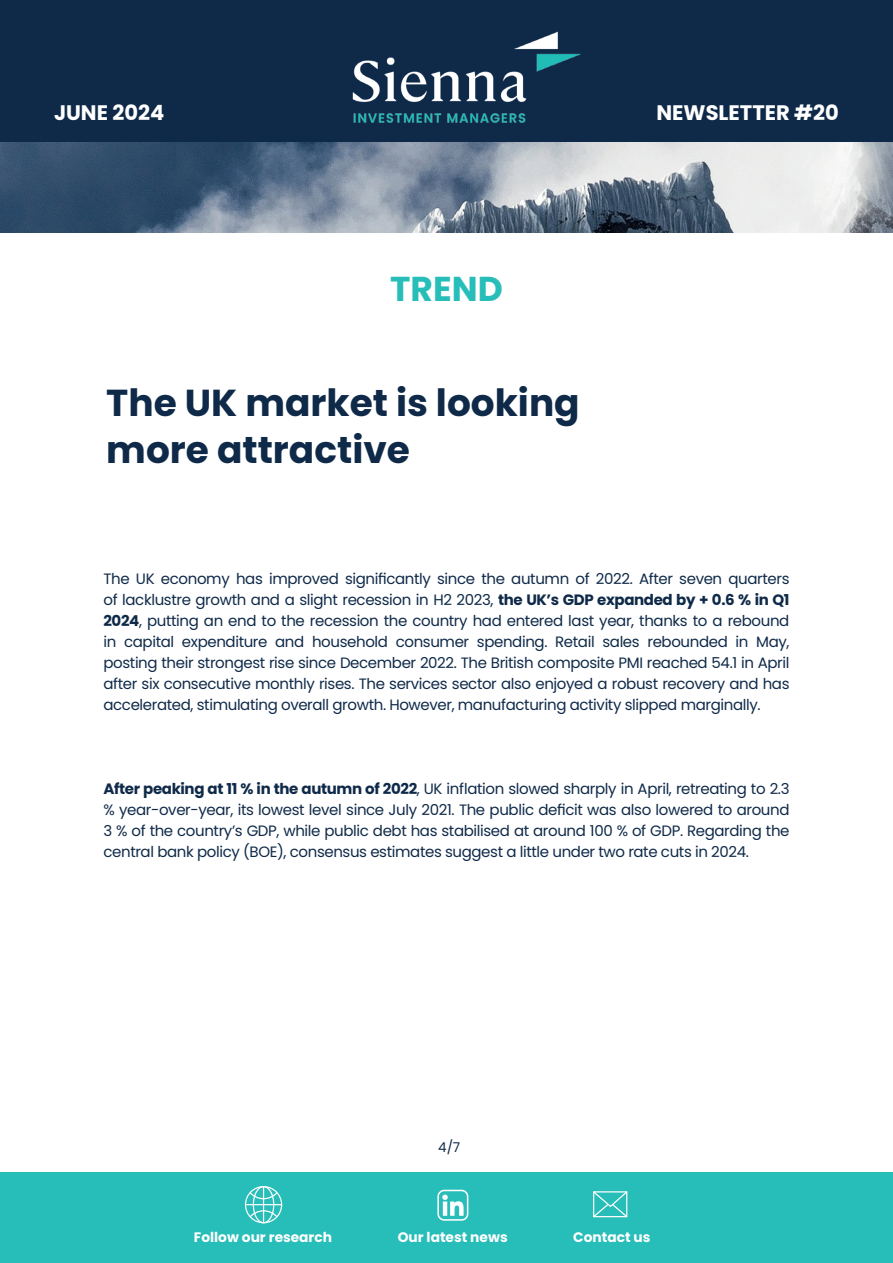
<style>
.page{position:relative;width:893px;height:1263px;background:#fff}
.page>*{position:absolute;margin:0;border:0;box-sizing:border-box;transform-origin:0 0}
.t1{font:700 37.5px/46.5px "Poppins";color:#0f2a49}
.t2{font:700 34.5px "Poppins";color:#27bdb8}
.t3{font:700 21px "Poppins";color:#fff}
.t4{font:15px/21px "Poppins";letter-spacing:-.025em;color:#0f2a49;text-align:justify}
.t5{font:700 13.8px "Poppins";color:#fff}
.t6{font:13.5px "Poppins";color:#0f2a49}
.s1{font-weight:700}
</style>
<div class="page">
<div style="left:0;top:0;width:893px;height:142px;background:#0f2a49"></div>
<img style="left:0;top:142px;width:893px;height:91px">
<div style="left:0;top:1172px;width:893px;height:91px;background:#27bdb8"></div>
<div style="left:437px;top:1190px;width:31px;height:31px;border:2px solid #fff;border-radius:6px"></div>
<svg style="left:442px;top:1194px;width:22px;height:22px"></svg>
<div style="left:245px;top:1186px;width:37px;height:37px;border:1px solid #fff;border-radius:50%"></div>
<svg style="left:248px;top:1191px;width:31px;height:9px"></svg>
<svg style="left:248px;top:1209px;width:31px;height:10px"></svg>
<div style="left:253px;top:1186px;width:21px;height:37px;border:1px solid #fff;border-radius:50%"></div>
<hr style="left:245px;top:1204px;width:36px;height:1px;background:#fff">
<hr style="left:263px;top:1186px;width:1px;height:37px;background:#fff">
<svg style="left:593px;top:1191px;width:35px;height:27px"></svg>
<img style="left:298px;top:31px;width:308px;height:114px">
<h3 class="t3" style="left:54px;top:100px;width:112px">JUNE 2024</h3>
<h3 class="t3" style="left:656px;top:100px;width:184px">NEWSLETTER #20</h3>
<h2 class="t2" style="left:390px;top:269px;width:114px">TREND</h2>
<h1 class="t1" style="left:106px;top:380px;width:475px">The UK market is looking more attractive</h1>
<p class="t4" style="left:103px;top:568px;width:688px">The UK economy has improved significantly since the autumn of 2022. After seven quarters of lacklustre growth and a slight recession in H2 2023, <span class="s1">the UK’s GDP expanded by + 0.6 % in Q1<br>2024</span>, putting an end to the recession the country had entered last year, thanks to a rebound in capital expenditure and household consumer spending. Retail sales rebounded in May, posting their strongest rise since December 2022. The British composite PMI reached 54.1 in April after six consecutive monthly rises. The services sector also enjoyed a robust recovery and has accelerated, stimulating overall growth. However, manufacturing activity slipped marginally.</p>
<p class="t4" style="left:103px;top:778px;width:687px"><span class="s1">After peaking at 11 % in the autumn of 2022</span>, UK inflation slowed sharply in April, retreating to 2.3 % year-over-year, its lowest level since July 2021. The public deficit was also lowered to around 3 % of the country’s GDP, while public debt has stabilised at around 100 % of GDP. Regarding the central bank policy (BOE), consensus estimates suggest a little under two rate cuts in 2024.</p>
<p class="t6" style="left:438px;top:1139px;width:24px">4/7</p>
<p class="t5" style="left:194px;top:1229px;width:140px">Follow our research</p>
<p class="t5" style="left:398px;top:1229px;width:111px">Our latest news</p>
<p class="t5" style="left:573px;top:1229px;width:79px">Contact us</p>
</div>
